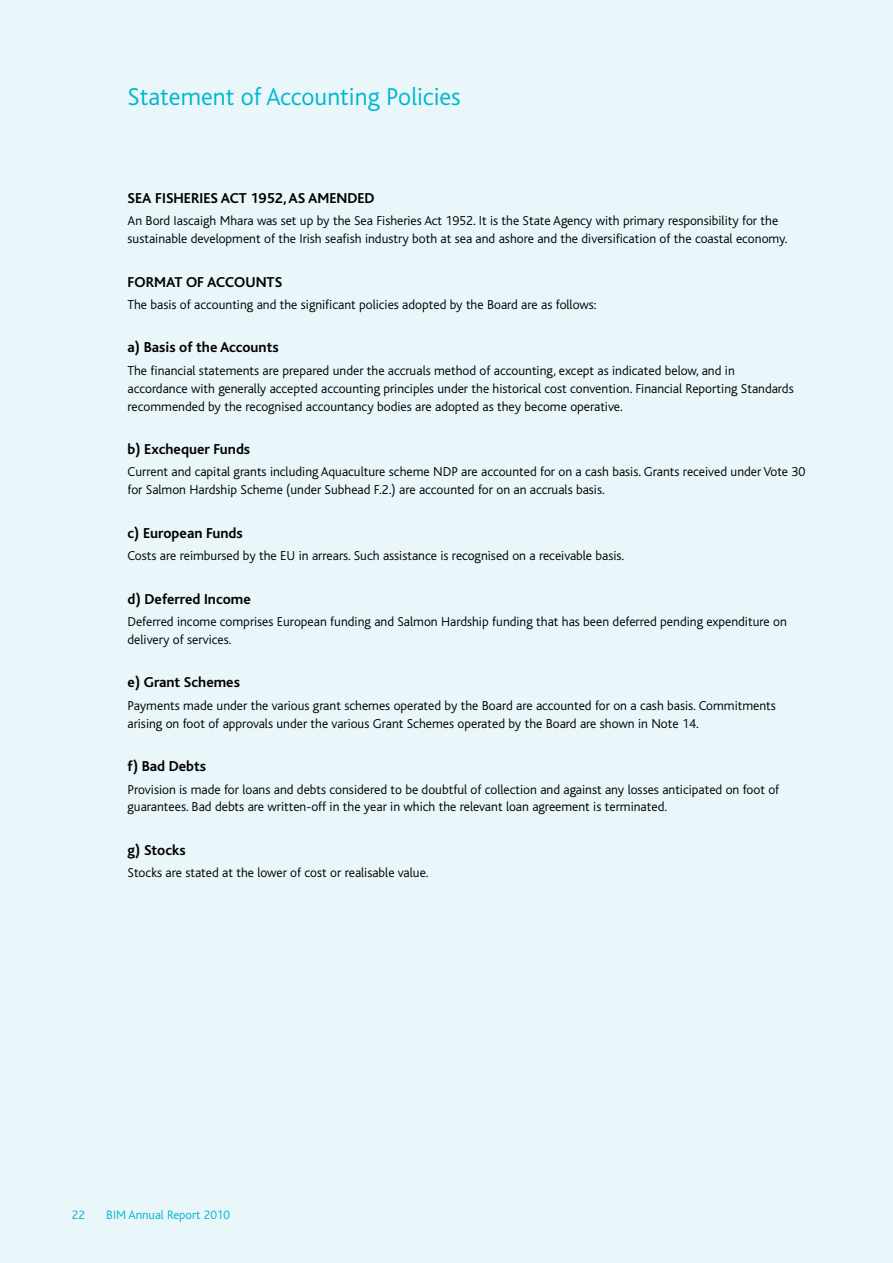
<style>
.page{position:relative;width:893px;height:1263px;background:#e9f6fa}
.page>*{position:absolute;margin:0;border:0;box-sizing:border-box;transform-origin:0 0}
.t1{font:300 25.5px "Bliss";color:#00b6ce}
.t2{font:700 15px "Bliss";color:#000}
.t3{font:300 13.5px/18px "Bliss";color:#000}
.t4{font:300 12.75px "Bliss";color:#00b6ce}
</style>
<div class="page">
<h1 class="t1" style="left:128px;top:83px;width:335px">Statement of Accounting Policies</h1>
<p class="t2" style="left:128px;top:190px;width:43px">Sea Fisheries</p>
<p class="t2" style="left:221px;top:190px;width:98px">Act 1952, as amended</p>
<p class="t3" style="left:128px;top:212px;width:661px">An Bord Iascaigh Mhara was set up by the Sea Fisheries Act 1952. It is the State Agency with primary responsibility for the sustainable development of the Irish seafish industry both at sea and ashore and the diversification of the coastal economy.</p>
<p class="t2" style="left:128px;top:274px;width:156px">FORMAT OF ACCOUNTS</p>
<p class="t3" style="left:128px;top:296px;width:470px">The basis of accounting and the significant policies adopted by the Board are as follows:</p>
<p class="t2" style="left:128px;top:340px;width:153px">a) Basis of the Accounts</p>
<p class="t3" style="left:128px;top:361px;width:668px">The financial statements are prepared under the accruals method of accounting, except as indicated below, and in accordance with generally accepted accounting principles under the historical cost convention. Financial Reporting Standards recommended by the recognised accountancy bodies are adopted as they become operative.</p>
<p class="t2" style="left:128px;top:441px;width:124px">b) Exchequer Funds</p>
<p class="t3" style="left:128px;top:463px;width:679px">Current and capital grants including Aquaculture scheme NDP are accounted for on a cash basis. Grants received under Vote 30 for Salmon Hardship Scheme (under Subhead F.2.) are accounted for on an accruals basis.</p>
<p class="t2" style="left:128px;top:525px;width:117px">c) European Funds</p>
<p class="t3" style="left:128px;top:547px;width:498px">Costs are reimbursed by the EU in arrears. Such assistance is recognised on a receivable basis.</p>
<p class="t2" style="left:128px;top:591px;width:125px">d) Deferred Income</p>
<p class="t3" style="left:128px;top:613px;width:661px">Deferred income comprises European funding and Salmon Hardship funding that has been deferred pending expenditure on delivery of services.</p>
<p class="t2" style="left:128px;top:675px;width:114px">e) Grant Schemes</p>
<p class="t3" style="left:128px;top:696px;width:650px">Payments made under the various grant schemes operated by the Board are accounted for on a cash basis. Commitments arising on foot of approvals under the various Grant Schemes operated by the Board are shown in Note 14.</p>
<p class="t2" style="left:128px;top:758px;width:80px">f) Bad Debts</p>
<p class="t3" style="left:128px;top:780px;width:653px">Provision is made for loans and debts considered to be doubtful of collection and against any losses anticipated on foot of guarantees. Bad debts are written-off in the year in which the relevant loan agreement is terminated.</p>
<p class="t2" style="left:128px;top:842px;width:60px">g) Stocks</p>
<p class="t3" style="left:128px;top:864px;width:303px">Stocks are stated at the lower of cost or realisable value.</p>
<p class="t4" style="left:72px;top:1208px;width:15px">22</p>
<p class="t4" style="left:106px;top:1208px;width:125px">BIM Annual Report 2010</p>
</div>
